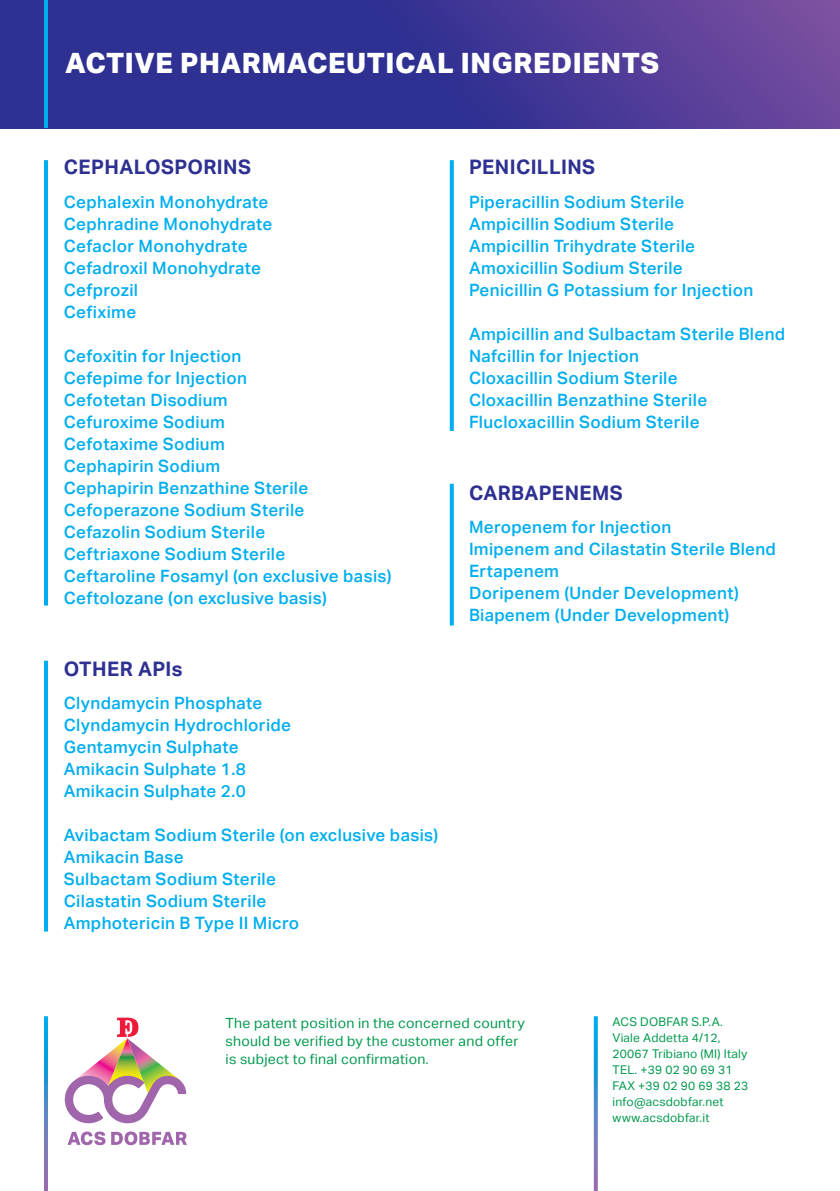
<style>
.page{position:relative;width:840px;height:1191px;background:#fff}
.page>*{position:absolute;margin:0;border:0;box-sizing:border-box;transform-origin:0 0}
.t1{font:800 28px "Aktiv Grotesk";letter-spacing:.02em;color:#fff}
.t2{font:700 20px "Aktiv Grotesk";letter-spacing:.02em;color:#2e3092}
.t3{font:500 17px/22px "Aktiv Grotesk";letter-spacing:.02em;color:#00aeef}
.t4{font:14px/18px "Aktiv Grotesk";letter-spacing:.02em;color:#00994e}
.t5{font:12px/16px "Aktiv Grotesk";letter-spacing:.02em;color:#00994e}
</style>
<div class="page">
<svg style="left:0;top:0;width:839px;height:128px;background:#403795"></svg>
<hr style="left:44px;top:2px;width:4px;height:124px;background:#00aeef">
<hr style="left:44px;top:162px;width:4px;height:441px;background:#00aeef">
<svg style="left:449px;top:162px;width:4px;height:267px"></svg>
<svg style="left:449px;top:486px;width:4px;height:137px"></svg>
<hr style="left:44px;top:662px;width:4px;height:267px;background:#00aeef">
<svg style="left:593px;top:1018px;width:4px;height:173px"></svg>
<svg style="left:44px;top:1018px;width:4px;height:173px"></svg>
<svg style="left:64px;top:1017px;width:122px;height:106px"></svg>
<svg style="left:67px;top:1131px;width:120px;height:14px"></svg>
<h1 class="t1" style="left:65px;top:46px;width:595px">ACTIVE PHARMACEUTICAL INGREDIENTS</h1>
<p class="t2" style="left:64px;top:156px;width:188px">CEPHALOSPORINS</p>
<p class="t3" style="left:64px;top:191px;width:210px">Cephalexin Monohydrate<br>Cephradine Monohydrate<br>Cefaclor Monohydrate<br>Cefadroxil Monohydrate<br>Cefprozil<br>Cefixime</p>
<p class="t3" style="left:64px;top:345px;width:329px">Cefoxitin for Injection<br>Cefepime for Injection<br>Cefotetan Disodium<br>Cefuroxime Sodium<br>Cefotaxime Sodium<br>Cephapirin Sodium<br>Cephapirin Benzathine Sterile<br>Cefoperazone Sodium Sterile<br>Cefazolin Sodium Sterile<br>Ceftriaxone Sodium Sterile<br>Ceftaroline Fosamyl (on exclusive basis)<br>Ceftolozane (on exclusive basis)</p>
<p class="t2" style="left:64px;top:657px;width:120px">OTHER APIs</p>
<p class="t3" style="left:64px;top:692px;width:228px">Clyndamycin Phosphate<br>Clyndamycin Hydrochloride<br>Gentamycin Sulphate<br>Amikacin Sulphate 1.8<br>Amikacin Sulphate 2.0</p>
<p class="t3" style="left:64px;top:824px;width:376px">Avibactam Sodium Sterile (on exclusive basis)<br>Amikacin Base<br>Sulbactam Sodium Sterile<br>Cilastatin Sodium Sterile<br>Amphotericin B Type II Micro</p>
<p class="t2" style="left:468px;top:156px;width:128px">PENICILLINS</p>
<p class="t3" style="left:468px;top:191px;width:286px">Piperacillin Sodium Sterile<br>Ampicillin Sodium Sterile<br>Ampicillin Trihydrate Sterile<br>Amoxicillin Sodium Sterile<br>Penicillin G Potassium for Injection</p>
<p class="t3" style="left:468px;top:323px;width:317px">Ampicillin and Sulbactam Sterile Blend<br>Nafcillin for Injection<br>Cloxacillin Sodium Sterile<br>Cloxacillin Benzathine Sterile<br>Flucloxacillin Sodium Sterile</p>
<p class="t2" style="left:468px;top:481px;width:155px">CARBAPENEMS</p>
<p class="t3" style="left:468px;top:516px;width:308px">Meropenem for Injection<br>Imipenem and Cilastatin Sterile Blend<br>Ertapenem<br>Doripenem (Under Development)<br>Biapenem (Under Development)</p>
<p class="t4" style="left:225px;top:1013px;width:300px">The patent position in the concerned country should be verified by the customer and offer is subject to final confirmation.</p>
<p class="t5" style="left:612px;top:1014px;width:137px">ACS DOBFAR S.P.A.<br>Viale Addetta 4/12,<br>20067 Tribiano (MI) Italy<br>TEL. +39 02 90 69 31<br>FAX +39 02 90 69 38 23 info@acsdobfar.net www.acsdobfar.it</p>
</div>
